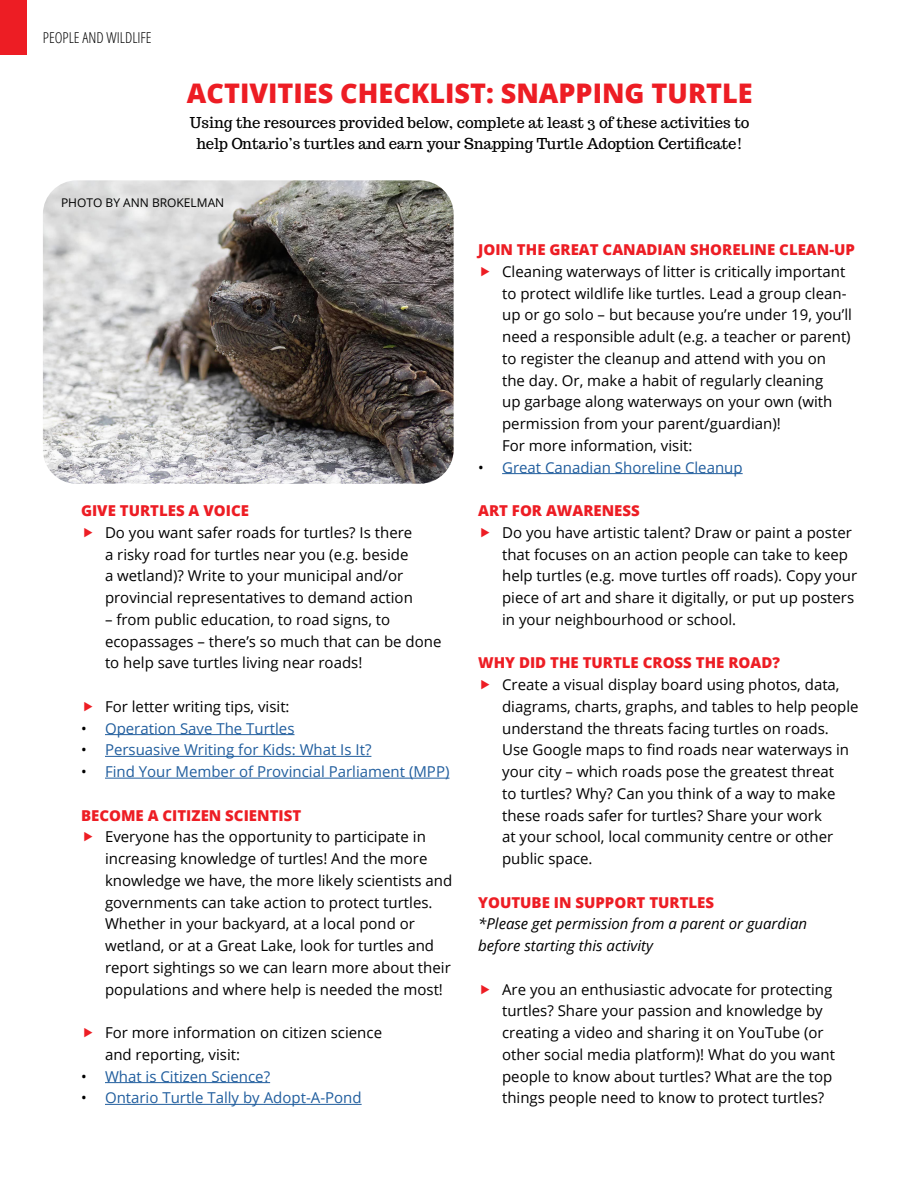
<style>
.page{position:relative;width:918px;height:1188px;background:#fff}
.page>*{position:absolute;margin:0;border:0;box-sizing:border-box;transform-origin:0 0}
.Activity_Headers{font:800 27px "Open Sans";color:#ed1d24}
.Body_Tabs{font:15px/21.8px "Open Sans";color:#000}
.Body_Tabs-2{font:15px "Open Sans";color:#215e9e}
.Body{font:800 15px "Open Sans";color:#ed1d24}
.Activity_opening_Par{font:15px/21px "Trocchi";color:#000;text-align:center}
.Body_Tabs-3{font:italic 15px/21.8px "Open Sans";color:#000}
.t1{font:300 condensed 15px "Open Sans";color:#000}
.Body_Tabs-4{font:12px "Open Sans";color:#000}
.s1{color:#000}
</style>
<div class="page">
<div style="left:0;top:0;width:27px;height:55px;background:#ed1d24"></div>
<hr style="left:105px;top:734px;width:190px;height:1px;background:#215e9e">
<hr style="left:105px;top:756px;width:266px;height:1px;background:#215e9e">
<hr style="left:105px;top:778px;width:344px;height:1px;background:#215e9e">
<hr style="left:105px;top:1082px;width:165px;height:1px;background:#215e9e">
<hr style="left:105px;top:1104px;width:257px;height:1px;background:#215e9e">
<img style="left:43px;top:180px;width:411px;height:304px">
<hr style="left:502px;top:473px;width:241px;height:1px;background:#215e9e">
<p class="t1" style="left:43px;top:27px;width:110px">PEOPLE AND WILDLIFE</p>
<p class="Activity_Headers" style="left:187px;top:72px;width:567px">ACTIVITIES CHECKLIST: SNAPPING TURTLE</p>
<p class="Activity_opening_Par" style="left:190px;top:112px;width:561px">Using the resources provided below, complete at least 3 of these activities to help Ontario’s turtles and earn your Snapping Turtle Adoption Certificate!</p>
<p class="Body_Tabs-4" style="left:61px;top:195px;width:165px">PHOTO BY ANN BROKELMAN</p>
<p class="Body" style="left:81px;top:499px;width:169px">GIVE TURTLES A VOICE</p>
<p class="Body_Tabs" style="left:105px;top:521px;width:309px">Do you want safer roads for turtles? Is there a risky road for turtles near you (e.g. beside a wetland)? Write to your municipal and/or provincial representatives to demand action</p>
<p class="Body_Tabs" style="left:105px;top:608px;width:338px">– from public education, to road signs, to ecopassages – there’s so much that can be done to help save turtles living near roads!</p>
<p class="Body_Tabs" style="left:105px;top:695px;width:186px">For letter writing tips, visit:</p>
<p class="Body_Tabs-2" style="left:81px;top:718px;width:215px"><span class="s1">•</span> Operation Save The Turtles</p>
<p class="Body_Tabs-2" style="left:81px;top:740px;width:292px"><span class="s1">•</span> Persuasive Writing for Kids: What Is It?</p>
<p class="Body_Tabs-2" style="left:81px;top:761px;width:370px"><span class="s1">•</span> Find Your Member of Provincial Parliament (MPP)</p>
<p class="Body" style="left:81px;top:804px;width:222px">BECOME A CITIZEN SCIENTIST</p>
<p class="Body_Tabs" style="left:105px;top:826px;width:349px">Everyone has the opportunity to participate in increasing knowledge of turtles! And the more knowledge we have, the more likely scientists and governments can take action to protect turtles.<br>Whether in your backyard, at a local pond or wetland, or at a Great Lake, look for turtles and report sightings so we can learn more about their populations and where help is needed the most!</p>
<p class="Body_Tabs" style="left:105px;top:1021px;width:279px">For more information on citizen science and reporting, visit:</p>
<p class="Body_Tabs-2" style="left:81px;top:1066px;width:191px"><span class="s1">•</span> What is Citizen Science?</p>
<p class="Body_Tabs-2" style="left:81px;top:1088px;width:282px"><span class="s1">•</span> Ontario Turtle Tally by Adopt-A-Pond</p>
<p class="Body" style="left:478px;top:238px;width:378px">JOIN THE GREAT CANADIAN SHORELINE CLEAN-UP</p>
<p class="Body_Tabs" style="left:502px;top:260px;width:351px">Cleaning waterways of litter is critically important to protect wildlife like turtles. Lead a group clean&shy;up or go solo – but because you’re under 19, you’ll need a responsible adult (e.g. a teacher or parent) to register the cleanup and attend with you on the day. Or, make a habit of regularly cleaning<br>up garbage along waterways on your own (with permission from your parent/guardian)!<br>For more information, visit:</p>
<p class="Body_Tabs-2" style="left:478px;top:457px;width:266px"><span class="s1">•</span> Great Canadian Shoreline Cleanup</p>
<p class="Body" style="left:478px;top:499px;width:163px">ART FOR AWARENESS</p>
<p class="Body_Tabs" style="left:502px;top:521px;width:357px">Do you have artistic talent? Draw or paint a poster that focuses on an action people can take to keep help turtles (e.g. move turtles off roads). Copy your piece of art and share it digitally, or put up posters in your neighbourhood or school.</p>
<p class="Body" style="left:478px;top:651px;width:303px">WHY DID THE TURTLE CROSS THE ROAD?</p>
<p class="Body_Tabs" style="left:502px;top:673px;width:358px">Create a visual display board using photos, data, diagrams, charts, graphs, and tables to help people understand the threats facing turtles on roads.<br>Use Google maps to find roads near waterways in your city – which roads pose the greatest threat<br>to turtles? Why? Can you think of a way to make these roads safer for turtles? Share your work<br>at your school, local community centre or other public space.</p>
<p class="Body" style="left:478px;top:891px;width:238px">YOUTUBE IN SUPPORT TURTLES</p>
<p class="Body_Tabs-3" style="left:478px;top:913px;width:331px">*Please get permission from a parent or guardian before starting this activity</p>
<p class="Body_Tabs" style="left:502px;top:978px;width:334px">Are you an enthusiastic advocate for protecting turtles? Share your passion and knowledge by creating a video and sharing it on YouTube (or other social media platform)! What do you want people to know about turtles? What are the top things people need to know to protect turtles?</p>
</div>
